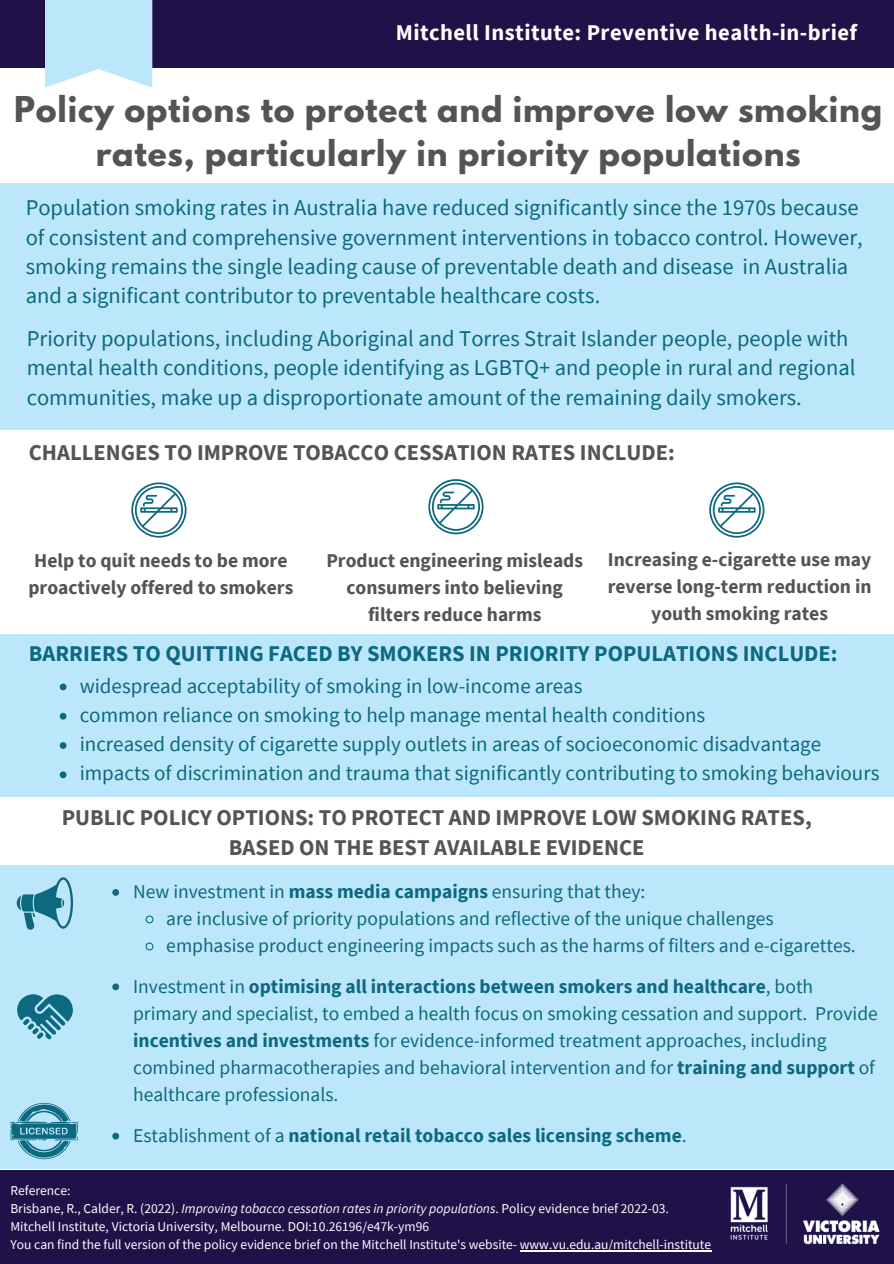
<style>
.page{position:relative;width:894px;height:1264px;background:#fff}
.page>*{position:absolute;margin:0;border:0;box-sizing:border-box;transform-origin:0 0}
.t1{font:700 31.5px/44px "League Spartan";letter-spacing:.025em;color:#545454;text-align:center}
.t2{font:22.5px/29.2px "Source Sans Pro";color:#0c6980}
.t3{font:700 22.5px/30.5px "Source Sans Pro";color:#545454;text-align:center}
.t4{font:700 22.5px "Source Sans Pro";color:#0c6980}
.t5{font:700 22.5px "Source Sans Pro";letter-spacing:.02em;color:#fff}
.t6{font:21px/29.2px "Source Sans Pro";color:#0c6980}
.t7{font:19.5px/27px "Source Sans Pro";color:#0c6980}
.t8{font:700 19.5px/27px "Source Sans Pro";color:#545454;text-align:center}
.t9{font:700 19.5px "Source Sans Pro";color:#0c6980}
.t10{font:13.5px/18px "Source Sans Pro";color:#fff}
.s1{font-weight:700}
.s2{font-weight:400}
.s3{font-style:italic}
</style>
<div class="page">
<div style="left:0;top:865px;width:893px;height:304px;background:#bce7fa"></div>
<div style="left:0;top:1170px;width:893px;height:93px;background:#1e1248"></div>
<div style="left:0;top:183px;width:893px;height:246px;background:#bce7fa"></div>
<div style="left:0;top:634px;width:893px;height:162px;background:#bce7fa"></div>
<svg style="left:17px;top:994px;width:56px;height:45px"></svg>
<svg style="left:17px;top:877px;width:56px;height:53px"></svg>
<div style="left:0;top:0;width:893px;height:67px;background:#1e1248"></div>
<svg style="left:45px;top:0;width:107px;height:87px;background:#c2e9fa"></svg>
<svg style="left:131px;top:482px;width:55px;height:55px"></svg>
<svg style="left:428px;top:479px;width:55px;height:55px"></svg>
<svg style="left:709px;top:482px;width:55px;height:55px"></svg>
<svg style="left:10px;top:1102px;width:68px;height:57px"></svg>
<img style="left:709px;top:1183px;width:171px;height:69px">
<svg style="left:112px;top:983px;width:7px;height:7px"></svg>
<hr style="left:519px;top:1250px;width:192px;height:1px;background:#fff">
<svg style="left:60px;top:683px;width:6px;height:7px"></svg>
<svg style="left:60px;top:713px;width:6px;height:6px"></svg>
<svg style="left:60px;top:742px;width:6px;height:7px"></svg>
<svg style="left:60px;top:771px;width:6px;height:7px"></svg>
<svg style="left:112px;top:889px;width:7px;height:6px"></svg>
<svg style="left:145px;top:915px;width:9px;height:9px"></svg>
<svg style="left:145px;top:942px;width:9px;height:9px"></svg>
<svg style="left:112px;top:1132px;width:7px;height:7px"></svg>
<p class="t5" style="left:395px;top:18px;width:463px">Mitchell Institute: Preventive health-in-brief</p>
<h1 class="t1" style="left:14px;top:91px;width:869px">Policy options to protect and improve low smoking rates, particularly in priority populations</h1>
<p class="t2" style="left:26px;top:193px;width:838px">Population smoking rates in Australia have reduced significantly since the 1970s because of consistent and comprehensive government interventions in tobacco control. However, smoking remains the single leading cause of preventable death and disease in Australia and a significant contributor to preventable healthcare costs.</p>
<p class="t2" style="left:27px;top:323px;width:830px">Priority populations, including Aboriginal and Torres Strait Islander people, people with mental health conditions, people identifying as LGBTQ+ and people in rural and regional communities, make up a disproportionate amount of the remaining daily smokers.</p>
<p class="t3" style="left:29px;top:436px;width:647px">CHALLENGES TO IMPROVE TOBACCO CESSATION RATES INCLUDE:</p>
<p class="t8" style="left:28px;top:546px;width:266px">Help to quit needs to be more proactively offered to smokers</p>
<p class="t8" style="left:326px;top:546px;width:258px">Product engineering misleads consumers into believing filters reduce harms</p>
<p class="t8" style="left:607px;top:545px;width:265px">Increasing e-cigarette use may reverse long-term reduction in youth smoking rates</p>
<p class="t4" style="left:29px;top:638px;width:810px">BARRIERS TO QUITTING FACED BY SMOKERS IN PRIORITY POPULATIONS INCLUDE:</p>
<p class="t6" style="left:80px;top:670px;width:801px">widespread acceptability of smoking in low-income areas<br>common reliance on smoking to help manage mental health conditions<br>increased density of cigarette supply outlets in areas of socioeconomic disadvantage impacts of discrimination and trauma that significantly contributing to smoking behaviours</p>
<p class="t3" style="left:62px;top:801px;width:751px">PUBLIC POLICY OPTIONS: TO PROTECT AND IMPROVE LOW SMOKING RATES,<br>BASED ON THE BEST AVAILABLE EVIDENCE</p>
<p class="t7" style="left:166px;top:877px;width:690px;text-indent:-33px">New investment in <span class="s1">mass media campaigns</span> ensuring that they:<br>are inclusive of priority populations and reflective of the unique challenges emphasise product engineering impacts such as the harms of filters and e-cigarettes.</p>
<p class="t7" style="left:133px;top:972px;width:746px">Investment in <span class="s1">optimising all interactions between smokers and healthcare</span>, both primary and specialist, to embed a health focus on smoking cessation and support. Provide <span class="s1">incentives and investments</span> for evidence-informed treatment approaches, including combined pharmacotherapies and behavioral intervention and for <span class="s1">training and support</span> of healthcare professionals.</p>
<p class="t9" style="left:133px;top:1122px;width:555px"><span class="s2">Establishment of a</span> national retail tobacco sales licensing scheme<span class="s2">.</span></p>
<p class="t10" style="left:10px;top:1181px;width:702px">Reference:<br>Brisbane, R., Calder, R. (2022). <span class="s3">Improving tobacco cessation rates in priority populations</span>. Policy evidence brief 2022-03.<br>Mitchell Institute, Victoria University, Melbourne. DOI:10.26196/e47k-ym96<br>You can find the full version of the policy evidence brief on the Mitchell Institute's website- www.vu.edu.au/mitchell-institute</p>
</div>
